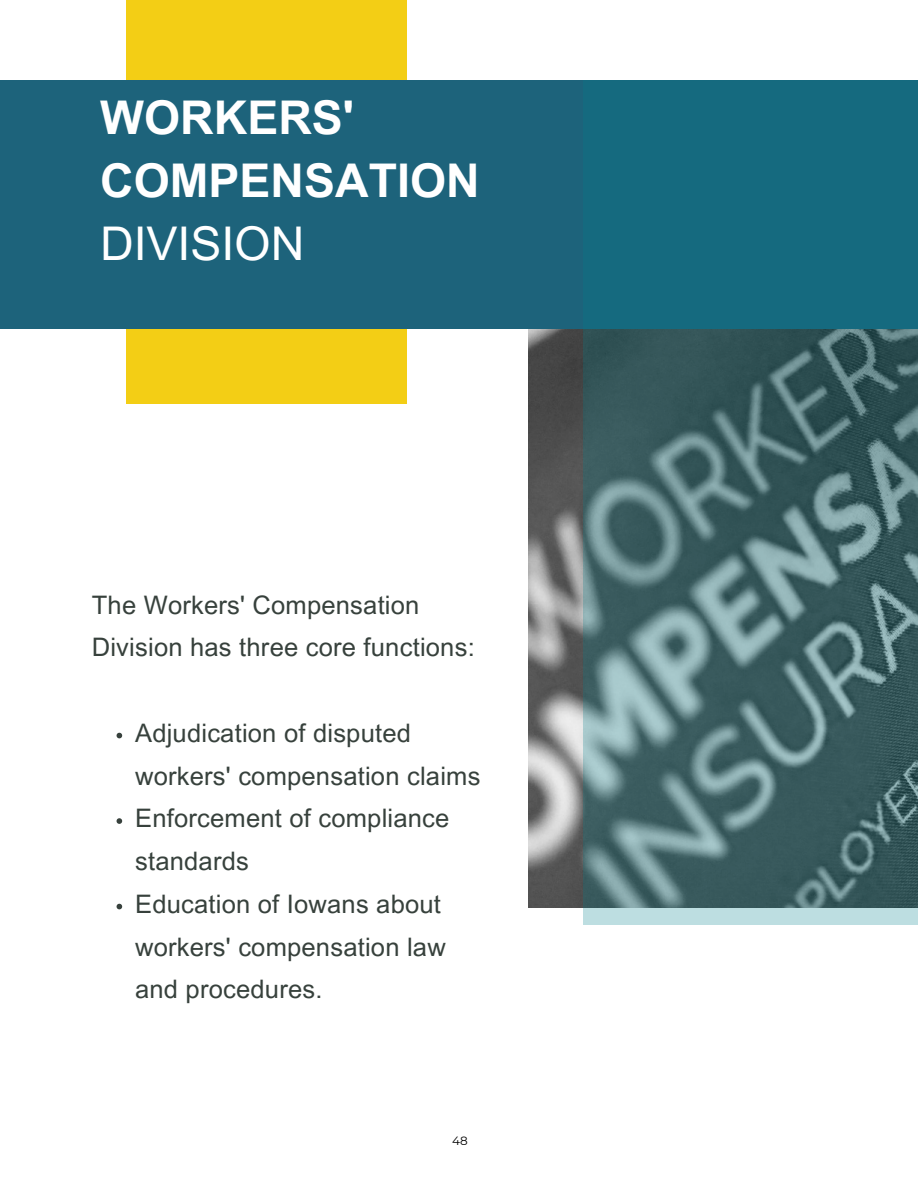
<style>
.page{position:relative;width:918px;height:1188px;background:#fff}
.page>*{position:absolute;margin:0;border:0;box-sizing:border-box;transform-origin:0 0}
.t1{font:700 46.5px/63px "Arial MT Pro";color:#fff}
.t2{font:25.5px/42.8px "Arial MT Pro";letter-spacing:.01em;color:#37413c}
.t3{font:12px "Montserrat";color:#000}
.s1{font-weight:400}
</style>
<div class="page">
<img style="left:529px;top:329px;width:54px;height:578px">
<div style="left:126px;top:0;width:280px;height:404px;background:#f3ce15"></div>
<div style="left:0;top:81px;width:918px;height:248px;background:#1d637b"></div>
<svg style="left:583px;top:329px;width:335px;height:596px;background:#4f7073"></svg>
<svg style="left:117px;top:733px;width:5px;height:5px"></svg>
<svg style="left:117px;top:818px;width:5px;height:6px"></svg>
<svg style="left:117px;top:904px;width:5px;height:5px"></svg>
<p class="t1" style="left:100px;top:92px;width:381px">WORKERS'<br>COMPENSATION<br><span class="s1">DIVISION</span></p>
<p class="t2" style="left:92px;top:586px;width:329px">The Workers' Compensation</p>
<p class="t2" style="left:92px;top:629px;width:384px">Division has three core functions:</p>
<p class="t2" style="left:135px;top:715px;width:347px">Adjudication of disputed workers' compensation claims</p>
<p class="t2" style="left:135px;top:800px;width:316px">Enforcement of compliance standards</p>
<p class="t2" style="left:135px;top:886px;width:312px">Education of Iowans about workers' compensation law and procedures.</p>
<p class="t3" style="left:452px;top:1133px;width:17px">48</p>
</div>
